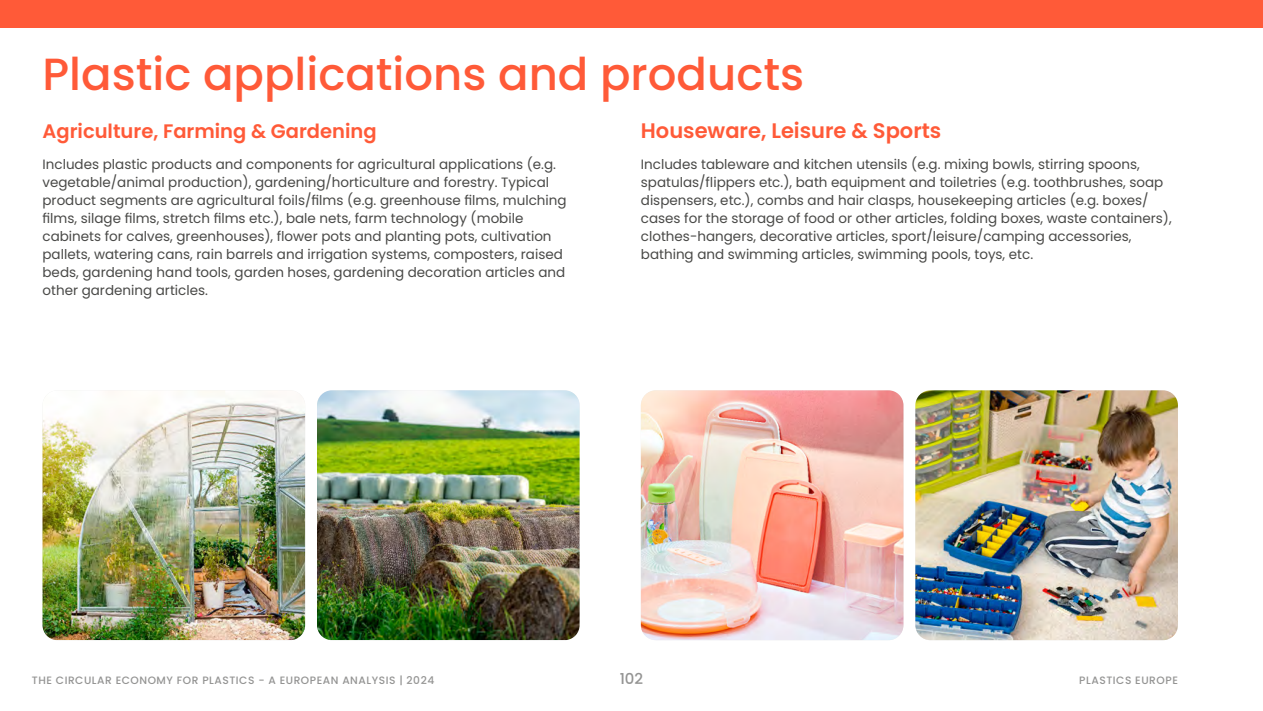
<style>
.page{position:relative;width:1263px;height:711px;background:#fff}
.page>*{position:absolute;margin:0;border:0;box-sizing:border-box;transform-origin:0 0}
.TTL1{font:500 45px "Poppins";color:#ff5a38}
.TXT{font:600 21px "Poppins";color:#ff5a38}
.TXT-2{font:600 19.5px "Poppins";color:#ff5a38}
.t1{font:500 15px "Poppins";color:#949493}
.TXT-3{font:13.5px/18px "Poppins";color:#494947}
.t2{font:500 10.65px "Poppins";letter-spacing:.05em;color:#949493}
</style>
<div class="page">
<div style="left:0;top:0;width:1263px;height:27px;background:#ff5a38"></div>
<img style="left:43px;top:390px;width:262px;height:249px">
<img style="left:641px;top:390px;width:262px;height:249px">
<img style="left:317px;top:390px;width:263px;height:249px">
<img style="left:915px;top:390px;width:263px;height:249px">
<p class="TTL1" style="left:43px;top:48px;width:763px">Plastic applications and products</p>
<p class="TXT-2" style="left:43px;top:120px;width:336px">Agriculture, Farming &amp; Gardening</p>
<p class="TXT-3" style="left:43px;top:155px;width:526px">Includes plastic products and components for agricultural applications (e.g. vegetable/animal production), gardening/horticulture and forestry. Typical product segments are agricultural foils/films (e.g. greenhouse films, mulching films, silage films, stretch films etc.), bale nets, farm technology (mobile cabinets for calves, greenhouses), flower pots and planting pots, cultivation pallets, watering cans, rain barrels and irrigation systems, composters, raised beds, gardening hand tools, garden hoses, gardening decoration articles and other gardening articles.</p>
<p class="TXT" style="left:641px;top:118px;width:302px">Houseware, Leisure &amp; Sports</p>
<p class="TXT-3" style="left:641px;top:155px;width:532px">Includes tableware and kitchen utensils (e.g. mixing bowls, stirring spoons, spatulas/flippers etc.), bath equipment and toiletries (e.g. toothbrushes, soap dispensers, etc.), combs and hair clasps, housekeeping articles (e.g. boxes/ cases for the storage of food or other articles, folding boxes, waste containers), clothes-hangers, decorative articles, sport/leisure/camping accessories, bathing and swimming articles, swimming pools, toys, etc.</p>
<p class="t2" style="left:32px;top:673px;width:404px">THE CIRCULAR ECONOMY FOR PLASTICS - A EUROPEAN ANALYSIS | 2024</p>
<p class="t1" style="left:620px;top:669px;width:25px">102</p>
<p class="t2" style="left:1079px;top:673px;width:100px">PLASTICS EUROPE</p>
</div>
